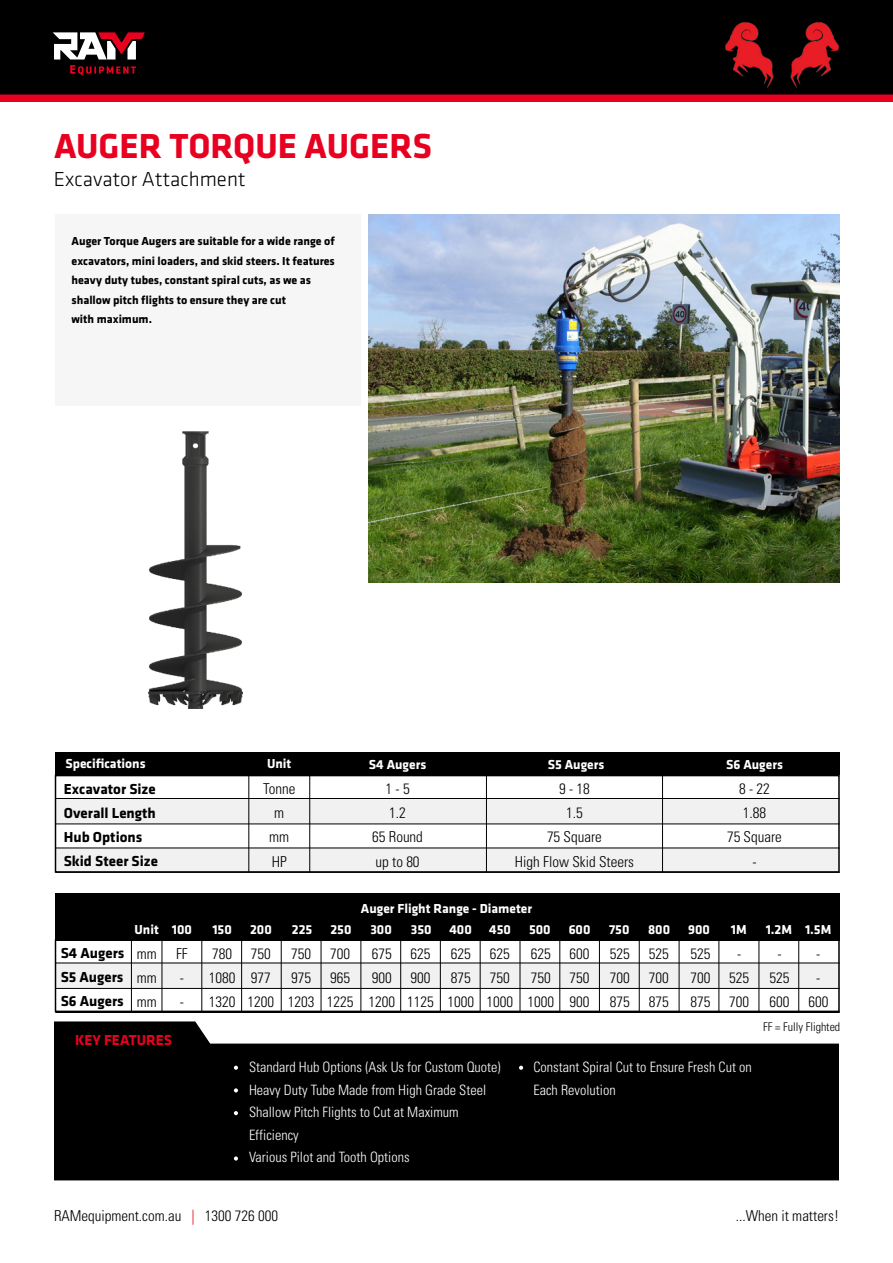
<style>
.page{position:relative;width:893px;height:1263px;background:#fff}
.page>*{position:absolute;margin:0;border:0;box-sizing:border-box;transform-origin:0 0}
.t1{font:700 36px "Klavika";color:#e80021}
.t2{font:300 21px "Klavika";color:#000}
.t3{font:300 condensed 15px/24.3px "Univers";color:#000}
.t4{font:700 15px/24px "Klavika";color:#000}
.t5{font:700 15px "Klavika";color:#e80021}
.t6{font:300 condensed 14.25px/22.5px "Univers";color:#fff}
.t7{font:700 13.5px "Klavika";color:#fff}
.t8{font:700 12px/19.5px "Klavika";color:#000}
.t9{font:300 condensed 12px "Univers";color:#000}
.s1{color:#e80021}
</style>
<div class="page">
<div style="left:0;top:0;width:893px;height:94px;background:#000"></div>
<svg style="left:53px;top:32px;width:92px;height:44px"></svg>
<div style="left:0;top:95px;width:893px;height:7px;background:#e80021"></div>
<img style="left:725px;top:22px;width:114px;height:65px">
<svg style="left:54px;top:1021px;width:785px;height:159px;background:#1d1d1d"></svg>
<svg style="left:234px;top:1066px;width:4px;height:4px"></svg>
<svg style="left:234px;top:1088px;width:4px;height:4px"></svg>
<svg style="left:234px;top:1111px;width:4px;height:4px"></svg>
<svg style="left:234px;top:1156px;width:4px;height:4px"></svg>
<div style="left:55px;top:214px;width:306px;height:192px;background:#f6f6f6"></div>
<svg style="left:519px;top:1066px;width:4px;height:4px"></svg>
<div style="left:55px;top:847px;width:785px;height:26px;background:#f1f1f1"></div>
<div style="left:55px;top:798px;width:785px;height:25px;background:#f1f1f1"></div>
<div style="left:55px;top:962px;width:785px;height:26px;background:#f1f1f1"></div>
<div style="left:55px;top:752px;width:785px;height:23px;background:#000"></div>
<div style="left:55px;top:893px;width:785px;height:47px;background:#000"></div>
<div style="left:55px;top:775px;width:785px;height:98px;border:2px solid #000"></div>
<div style="left:55px;top:939px;width:785px;height:73px;border:2px solid #000"></div>
<hr style="left:55px;top:848px;width:785px;height:1px;background:#000">
<hr style="left:55px;top:1012px;width:785px;height:1px;background:#000">
<hr style="left:55px;top:798px;width:785px;height:1px;background:#000">
<hr style="left:55px;top:963px;width:785px;height:1px;background:#000">
<hr style="left:55px;top:823px;width:785px;height:1px;background:#000">
<hr style="left:55px;top:988px;width:785px;height:1px;background:#000">
<hr style="left:55px;top:872px;width:785px;height:1px;background:#000">
<hr style="left:55px;top:1011px;width:785px;height:1px;background:#000">
<hr style="left:248px;top:775px;width:1px;height:97px;background:#000">
<hr style="left:309px;top:775px;width:1px;height:97px;background:#000">
<hr style="left:131px;top:940px;width:1px;height:73px;background:#000">
<hr style="left:759px;top:940px;width:1px;height:73px;background:#000">
<hr style="left:440px;top:940px;width:1px;height:73px;background:#000">
<hr style="left:281px;top:940px;width:1px;height:73px;background:#000">
<hr style="left:599px;top:940px;width:1px;height:73px;background:#000">
<hr style="left:201px;top:940px;width:1px;height:73px;background:#000">
<hr style="left:520px;top:940px;width:1px;height:73px;background:#000">
<hr style="left:360px;top:940px;width:1px;height:73px;background:#000">
<hr style="left:679px;top:940px;width:1px;height:73px;background:#000">
<hr style="left:486px;top:775px;width:1px;height:97px;background:#000">
<hr style="left:162px;top:940px;width:1px;height:73px;background:#000">
<hr style="left:798px;top:940px;width:1px;height:73px;background:#000">
<hr style="left:480px;top:940px;width:1px;height:73px;background:#000">
<hr style="left:321px;top:940px;width:1px;height:73px;background:#000">
<hr style="left:639px;top:940px;width:1px;height:73px;background:#000">
<hr style="left:241px;top:940px;width:1px;height:73px;background:#000">
<hr style="left:559px;top:940px;width:1px;height:73px;background:#000">
<hr style="left:400px;top:940px;width:1px;height:73px;background:#000">
<hr style="left:718px;top:940px;width:1px;height:73px;background:#000">
<hr style="left:662px;top:775px;width:1px;height:97px;background:#000">
<img style="left:369px;top:214px;width:471px;height:368px">
<img style="left:148px;top:431px;width:94px;height:278px">
<h1 class="t1" style="left:54px;top:126px;width:380px">AUGER TORQUE AUGERS</h1>
<h2 class="t2" style="left:54px;top:167px;width:193px">Excavator Attachment</h2>
<p class="t8" style="left:72px;top:232px;width:265px">Auger Torque Augers are suitable for a wide range of excavators, mini loaders, and skid steers. It features heavy duty tubes, constant spiral cuts, as we as shallow pitch flights to ensure they are cut<br>with maximum.</p>
<p class="t7" style="left:65px;top:756px;width:82px">Specifications</p>
<p class="t7" style="left:267px;top:756px;width:26px">Unit</p>
<p class="t7" style="left:369px;top:757px;width:59px">S4 Augers</p>
<p class="t7" style="left:548px;top:757px;width:58px">S5 Augers</p>
<p class="t7" style="left:726px;top:757px;width:58px">S6 Augers</p>
<p class="t3" style="left:263px;top:776px;width:34px;text-align:center">Tonne m mm<br>HP</p>
<p class="t3" style="left:372px;top:776px;width:52px;text-align:center">1 - 5<br>1.2<br>65 Round up to 80</p>
<p class="t3" style="left:515px;top:776px;width:121px;text-align:center">9 - 18<br>1.5<br>75 Square<br>High Flow Skid Steers</p>
<p class="t3" style="left:727px;top:776px;width:56px;text-align:center">8 - 22<br>1.88<br>75 Square -</p>
<p class="t4" style="left:64px;top:777px;width:96px">Excavator Size<br>Overall Length<br>Hub Options<br>Skid Steer Size</p>
<p class="t7" style="left:361px;top:901px;width:173px">Auger Flight Range - Diameter</p>
<p class="t4" style="left:61px;top:941px;width:65px;text-align:justify">S4 Augers S5 Augers S6 Augers</p>
<p class="t7" style="left:134px;top:922px;width:59px">Unit 100</p>
<p class="t7" style="left:330px;top:922px;width:22px">250</p>
<p class="t7" style="left:212px;top:922px;width:21px">150</p>
<p class="t7" style="left:250px;top:922px;width:23px">200</p>
<p class="t7" style="left:292px;top:922px;width:22px">225</p>
<p class="t7" style="left:370px;top:922px;width:23px">300</p>
<p class="t7" style="left:411px;top:922px;width:22px">350</p>
<p class="t7" style="left:449px;top:922px;width:24px">400</p>
<p class="t7" style="left:489px;top:922px;width:23px">450</p>
<p class="t7" style="left:529px;top:922px;width:23px">500</p>
<p class="t7" style="left:569px;top:922px;width:23px">600</p>
<p class="t7" style="left:609px;top:922px;width:22px">750</p>
<p class="t7" style="left:648px;top:922px;width:24px">800</p>
<p class="t7" style="left:688px;top:922px;width:23px">900</p>
<p class="t7" style="left:731px;top:922px;width:17px">1M</p>
<p class="t7" style="left:766px;top:922px;width:67px">1.2M 1.5M</p>
<p class="t3" style="left:137px;top:941px;width:22px;text-align:justify">mm mm mm</p>
<p class="t3" style="left:176px;top:941px;width:13px">FF - -</p>
<p class="t3" style="left:209px;top:941px;width:28px">780<br>1080<br>1320</p>
<p class="t3" style="left:527px;top:941px;width:28px">625<br>750<br>1000</p>
<p class="t3" style="left:248px;top:941px;width:28px">750<br>977<br>1200</p>
<p class="t3" style="left:570px;top:941px;width:21px;text-align:justify">600<br>750<br>900</p>
<p class="t3" style="left:288px;top:941px;width:28px">750<br>975<br>1203</p>
<p class="t3" style="left:610px;top:941px;width:21px;text-align:justify">525<br>700<br>875</p>
<p class="t3" style="left:327px;top:941px;width:28px">700<br>965<br>1225</p>
<p class="t3" style="left:649px;top:941px;width:21px;text-align:justify">525<br>700<br>875</p>
<p class="t3" style="left:368px;top:941px;width:28px">675<br>900<br>1200</p>
<p class="t3" style="left:690px;top:941px;width:21px;text-align:justify">525<br>700<br>875</p>
<p class="t3" style="left:407px;top:941px;width:28px">625<br>900<br>1125</p>
<p class="t3" style="left:729px;top:941px;width:21px;text-align:center">-<br>525<br>700</p>
<p class="t3" style="left:448px;top:941px;width:28px">625<br>875<br>1000</p>
<p class="t3" style="left:769px;top:941px;width:21px;text-align:center">-<br>525<br>600</p>
<p class="t3" style="left:486px;top:941px;width:28px">625<br>750<br>1000</p>
<p class="t3" style="left:808px;top:941px;width:21px;text-align:center">-<br>-<br>600</p>
<p class="t5" style="left:75px;top:1031px;width:98px">KEY FEATURES</p>
<p class="t6" style="left:249px;top:1056px;width:253px">Standard Hub Options (Ask Us for Custom Quote)<br>Heavy Duty Tube Made from High Grade Steel Shallow Pitch Flights to Cut at Maximum Efficiency<br>Various Pilot and Tooth Options</p>
<p class="t6" style="left:533px;top:1056px;width:220px">Constant Spiral Cut to Ensure Fresh Cut on<br>Each Revolution</p>
<p class="t9" style="left:763px;top:1019px;width:79px">FF = Fully Flighted</p>
<p class="t3" style="left:54px;top:1203px;width:226px">RAMequipment.com.au <span class="s1">|</span> 1300 726 000</p>
<p class="t3" style="left:736px;top:1203px;width:105px">...When it matters!</p>
</div>
